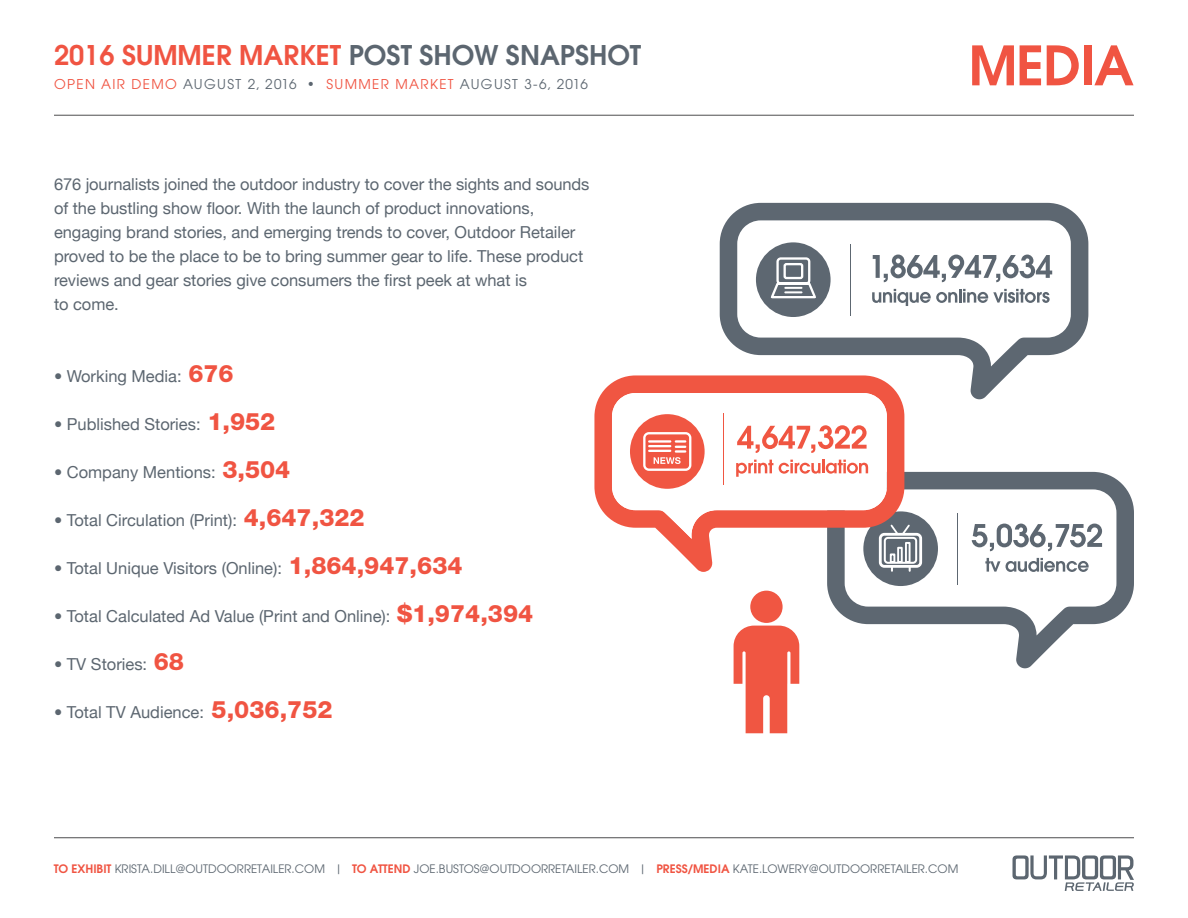
<style>
.page{position:relative;width:1188px;height:918px;background:#fff}
.page>*{position:absolute;margin:0;border:0;box-sizing:border-box;transform-origin:0 0}
.t1{font:600 54px "Avant Garde";letter-spacing:-.02em;color:#f05442}
.t2{font:600 27px "Avant Garde";color:#f05442}
.t3{font:16.5px/24px "Helvetica Neue";letter-spacing:-.005em;color:#5c6670}
.t4{font:13.5px "Avant Garde";letter-spacing:.1em;color:#5c6670}
.t5{font:11.7px "Avant Garde";color:#5c6670}
.s1{color:#5c6670}
.s2{color:#f05442}
.s3{font-weight:800;font-size:24px;color:#f05442}
.s4{font-weight:600;color:#f05442}
</style>
<div class="page">
<hr style="left:54px;top:837px;width:1080px;height:1px;background:#4d4d4f">
<hr style="left:54px;top:115px;width:1080px;height:1px;background:#4d4d4f">
<svg style="left:1012px;top:855px;width:122px;height:36px"></svg>
<div style="left:750px;top:591px;width:33px;height:32px;background:#f05642;border-radius:50%"></div>
<svg style="left:734px;top:626px;width:65px;height:107px"></svg>
<svg style="left:720px;top:203px;width:368px;height:196px"></svg>
<hr style="left:850px;top:244px;width:1px;height:71px;background:#5d6771">
<svg style="left:873px;top:255px;width:179px;height:27px"></svg>
<svg style="left:872px;top:289px;width:178px;height:17px"></svg>
<svg style="left:827px;top:472px;width:307px;height:196px"></svg>
<hr style="left:957px;top:513px;width:1px;height:71px;background:#5d6771">
<svg style="left:972px;top:524px;width:130px;height:27px"></svg>
<svg style="left:985px;top:558px;width:15px;height:14px"></svg>
<svg style="left:1006px;top:558px;width:83px;height:14px"></svg>
<svg style="left:594px;top:375px;width:310px;height:197px"></svg>
<svg style="left:770px;top:256px;width:48px;height:44px"></svg>
<div style="left:879px;top:533px;width:43px;height:35px;border:3px solid #fff;border-radius:4px"></div>
<div style="left:884px;top:537px;width:33px;height:27px;border:2px solid #fff;border-radius:3px"></div>
<svg style="left:612px;top:393px;width:299px;height:146px"></svg>
<div style="left:890px;top:553px;width:5px;height:10px;border:2px solid #fff"></div>
<div style="left:897px;top:547px;width:6px;height:16px;border:2px solid #fff"></div>
<div style="left:905px;top:542px;width:6px;height:21px;border:2px solid #fff"></div>
<h2 class="t2" style="left:54px;top:37px;width:589px">2016 SUMMER MARKET <span class="s1">POST SHOW SNAPSHOT</span></h2>
<p class="t4" style="left:54px;top:76px;width:535px"><span class="s2">OPEN AIR DEMO</span> AUGUST 2, 2016 • <span class="s2">SUMMER MARKET</span> AUGUST 3-6, 2016</p>
<p class="t3" style="left:54px;top:171px;width:537px">676 journalists joined the outdoor industry to cover the sights and sounds of the bustling show floor. With the launch of product innovations, engaging brand stories, and emerging trends to cover, Outdoor Retailer proved to be the place to be to bring summer gear to life. These product reviews and gear stories give consumers the first peek at what is<br>to come.</p>
<p class="t3" style="left:54px;top:363px;width:181px">• Working Media: <span class="s3">676</span></p>
<p class="t3" style="left:54px;top:411px;width:223px">• Published Stories: <span class="s3">1,952</span></p>
<p class="t3" style="left:54px;top:459px;width:238px">• Company Mentions: <span class="s3">3,504</span></p>
<p class="t3" style="left:54px;top:507px;width:312px">• Total Circulation (Print): <span class="s3">4,647,322</span></p>
<p class="t3" style="left:54px;top:555px;width:410px">• Total Unique Visitors (Online): <span class="s3">1,864,947,634</span></p>
<p class="t3" style="left:54px;top:603px;width:481px">• Total Calculated Ad Value (Print and Online): <span class="s3">$1,974,394</span></p>
<p class="t3" style="left:54px;top:651px;width:132px">• TV Stories: <span class="s3">68</span></p>
<p class="t3" style="left:54px;top:699px;width:280px">• Total TV Audience: <span class="s3">5,036,752</span></p>
<h1 class="t1" style="left:969px;top:30px;width:167px">MEDIA</h1>
<p class="t5" style="left:54px;top:862px;width:906px"><span class="s4">TO EXHIBIT</span> KRISTA.DILL@OUTDOORRETAILER.COM | <span class="s4">TO ATTEND</span> JOE.BUSTOS@OUTDOORRETAILER.COM | <span class="s4">PRESS/MEDIA</span> KATE.LOWERY@OUTDOORRETAILER.COM</p>
</div>
